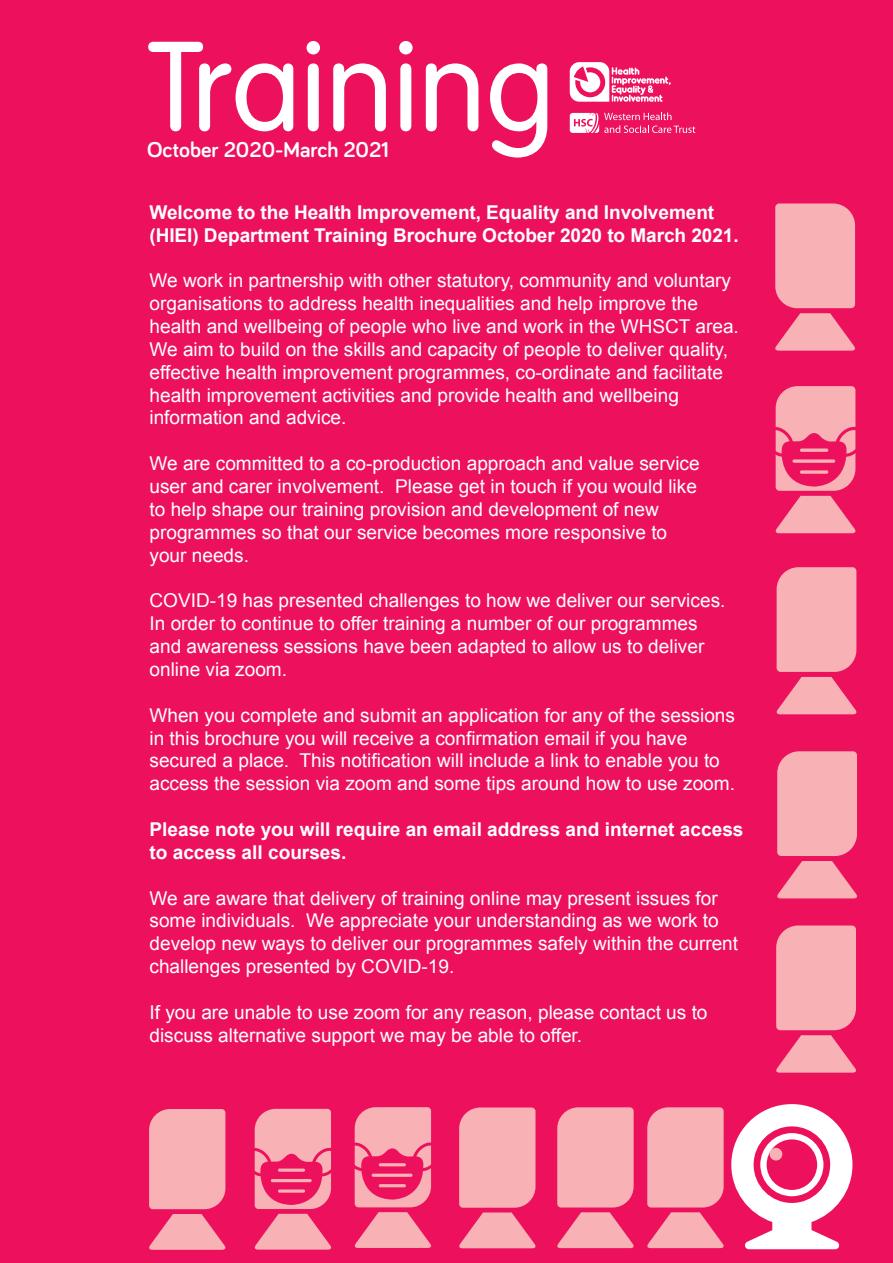
<style>
.page{position:relative;width:893px;height:1263px;background:#ed115d}
.page>*{position:absolute;margin:0;border:0;box-sizing:border-box;transform-origin:0 0}
.t1{font:300 124.8px "VAG Rounded";color:#fff}
.t2{font:700 22.05px "Bariol";color:#fff}
.t3{font:19.05px/22.8px "Arial";color:#fff}
.t4{font:700 19.05px/22.8px "Arial";letter-spacing:-.005em;color:#fff}
</style>
<div class="page">
<svg style="left:777px;top:751px;width:80px;height:147px;background:#f69ba8"></svg>
<svg style="left:557px;top:1107px;width:77px;height:141px;background:#f69ba8"></svg>
<svg style="left:459px;top:1107px;width:77px;height:141px;background:#f69ba8"></svg>
<svg style="left:731px;top:1104px;width:121px;height:145px"></svg>
<div style="left:767px;top:1139px;width:50px;height:51px;background:#ed115d;border-radius:50%"></div>
<svg style="left:775px;top:203px;width:81px;height:148px;background:#f69aa7"></svg>
<svg style="left:776px;top:925px;width:80px;height:148px;background:#f69ba8"></svg>
<svg style="left:647px;top:1107px;width:77px;height:141px;background:#f69ba8"></svg>
<svg style="left:775px;top:386px;width:81px;height:147px"></svg>
<svg style="left:570px;top:62px;width:101px;height:40px"></svg>
<svg style="left:570px;top:112px;width:125px;height:21px"></svg>
<svg style="left:149px;top:1109px;width:77px;height:141px;background:#f69ba8"></svg>
<svg style="left:254px;top:1107px;width:177px;height:142px"></svg>
<svg style="left:776px;top:567px;width:81px;height:147px;background:#f69aa7"></svg>
<div style="left:770px;top:1148px;width:12px;height:12px;background:#f8b1b4;border-radius:50%"></div>
<h1 class="t1" style="left:148px;top:16px;width:409px">Training</h1>
<p class="t2" style="left:147px;top:135px;width:243px">October 2020-March 2021</p>
<p class="t4" style="left:149px;top:201px;width:591px">Welcome to the Health Improvement, Equality and Involvement (HIEI) Department Training Brochure October 2020 to March 2021.</p>
<p class="t3" style="left:149px;top:269px;width:591px">We work in partnership with other statutory, community and voluntary organisations to address health inequalities and help improve the health and wellbeing of people who live and work in the WHSCT area.<br>We aim to build on the skills and capacity of people to deliver quality, effective health improvement programmes, co-ordinate and facilitate health improvement activities and provide health and wellbeing information and advice.</p>
<p class="t3" style="left:149px;top:452px;width:552px">We are committed to a co-production approach and value service user and carer involvement. Please get in touch if you would like to help shape our training provision and development of new programmes so that our service becomes more responsive to your needs.</p>
<p class="t3" style="left:149px;top:589px;width:577px">COVID-19 has presented challenges to how we deliver our services.<br>In order to continue to offer training a number of our programmes and awareness sessions have been adapted to allow us to deliver online via zoom.</p>
<p class="t3" style="left:149px;top:704px;width:587px">When you complete and submit an application for any of the sessions in this brochure you will receive a confirmation email if you have secured a place. This notification will include a link to enable you to access the session via zoom and some tips around how to use zoom.</p>
<p class="t4" style="left:149px;top:818px;width:595px">Please note you will require an email address and internet access to access all courses.</p>
<p class="t3" style="left:149px;top:887px;width:590px">We are aware that delivery of training online may present issues for some individuals. We appreciate your understanding as we work to develop new ways to deliver our programmes safely within the current challenges presented by COVID-19.</p>
<p class="t3" style="left:149px;top:1001px;width:560px">If you are unable to use zoom for any reason, please contact us to discuss alternative support we may be able to offer.</p>
</div>
